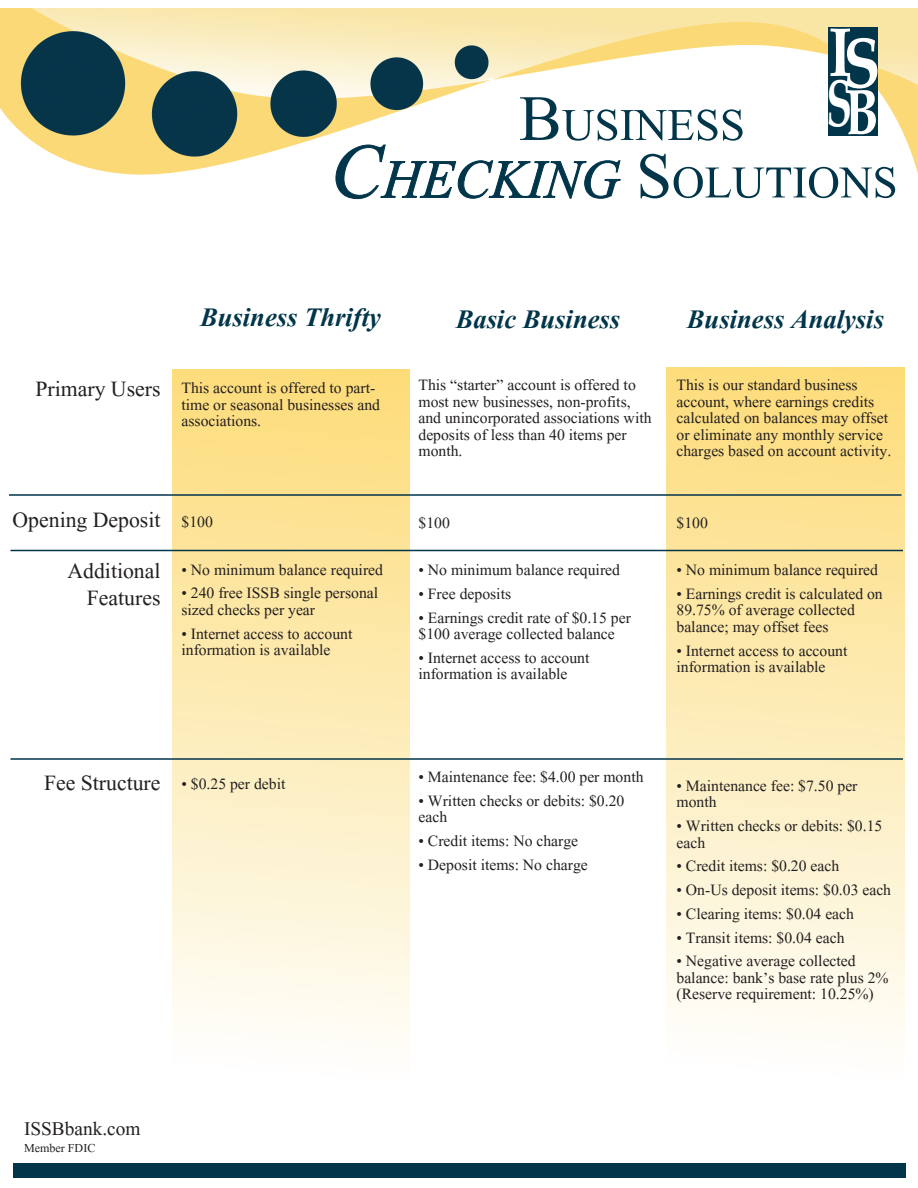
<style>
.page{position:relative;width:918px;height:1188px;background:#fff}
.page>*{position:absolute;margin:0;border:0;box-sizing:border-box;transform-origin:0 0}
.t1{font:700 69.45px "Book Antiqua";color:#fff;scale:.88 1}
.t2{font:700 65.85px "Book Antiqua";color:#fff;scale:.63 1}
.t3{font:56.1px/57.4px "Aparajita";color:#00354a}
.t4{font:italic 700 33px "Aparajita";color:#00354a}
.t5{font:27px/51.9px "Aparajita";color:#231f20;text-align:right}
.t6{font:24px "Aparajita";color:#231f20}
.t7{font:19.5px/16.5px "Aparajita";color:#231f20}
.t8{font:15px "Aparajita";color:#231f20}
.s1{font-size:71.85px}
.s2{font-size:80.1px}
.s3{font-style:italic;font-size:96.15px}
.s4{font-style:italic;font-size:67.2px}
</style>
<div class="page">
<img style="left:1px;top:8px;width:917px;height:167px">
<div style="left:666px;top:368px;width:238px;height:792px;background:linear-gradient(to bottom,#fddb79,#feffff)"></div>
<div style="left:172px;top:369px;width:237px;height:792px;background:linear-gradient(to bottom,#fcdb78,#fff)"></div>
<svg style="left:335px;top:144px;width:286px;height:55px"></svg>
<hr style="left:9px;top:494px;width:893px;height:2px;background:#00354a">
<hr style="left:10px;top:550px;width:893px;height:1px;background:#00354a">
<hr style="left:10px;top:758px;width:893px;height:2px;background:#00354a">
<div style="left:14px;top:1163px;width:892px;height:15px;background:#00354a"></div>
<div style="left:828px;top:27px;width:50px;height:108px;background:#00354a"></div>
<h1 class="t1" style="left:828px;top:5px;width:61px">I<span class="s1">S</span></h1>
<h2 class="t2" style="left:827px;top:59px;width:85px">S<sub>B</sub></h2>
<h3 class="t3" style="left:331px;top:102px;width:568px;text-indent:188px"><span class="s2">B</span>USINESS<br><span class="s3">C</span><span class="s4">HECKING</span> <span class="s2">S</span>OLUTIONS</h3>
<h3 class="t5" style="left:36px;top:366px;width:126px">Primary Users</h3>
<h3 class="t5" style="left:13px;top:496px;width:149px">Opening Deposit<br>Additional</h3>
<h3 class="t5" style="left:87px;top:575px;width:75px">Features</h3>
<h3 class="t4" style="left:200px;top:302px;width:182px">Business Thrifty</h3>
<h3 class="t4" style="left:456px;top:304px;width:166px">Basic Business</h3>
<h3 class="t4" style="left:687px;top:304px;width:199px">Business Analysis</h3>
<p class="t7" style="left:182px;top:382px;width:200px">This account is offered to part&shy;time or seasonal businesses and associations.</p>
<p class="t7" style="left:182px;top:516px;width:33px">$100</p>
<p class="t7" style="left:182px;top:563px;width:203px">• No minimum balance required</p>
<p class="t7" style="left:182px;top:587px;width:198px">• 240 free ISSB single personal sized checks per year</p>
<p class="t7" style="left:182px;top:627px;width:172px">• Internet access to account information is available</p>
<p class="t7" style="left:419px;top:379px;width:235px">This “starter” account is offered to most new businesses, non-profits, and unincorporated associations with deposits of less than 40 items per month.</p>
<p class="t7" style="left:419px;top:516px;width:33px">$100</p>
<p class="t7" style="left:419px;top:564px;width:203px">• No minimum balance required</p>
<p class="t7" style="left:419px;top:587px;width:94px">• Free deposits</p>
<p class="t7" style="left:419px;top:611px;width:214px">• Earnings credit rate of $0.15 per $100 average collected balance</p>
<p class="t7" style="left:419px;top:651px;width:172px">• Internet access to account information is available</p>
<p class="t7" style="left:677px;top:379px;width:216px">This is our standard business account, where earnings credits calculated on balances may offset or eliminate any monthly service charges based on account activity.</p>
<p class="t7" style="left:677px;top:516px;width:33px">$100</p>
<p class="t7" style="left:677px;top:564px;width:203px">• No minimum balance required</p>
<p class="t7" style="left:677px;top:587px;width:208px">• Earnings credit is calculated on<br>89.75% of average collected balance; may offset fees</p>
<p class="t7" style="left:677px;top:644px;width:172px">• Internet access to account information is available</p>
<h3 class="t5" style="left:44px;top:760px;width:118px">Fee Structure</h3>
<p class="t7" style="left:182px;top:777px;width:105px">• $0.25 per debit</p>
<p class="t7" style="left:419px;top:771px;width:227px">• Maintenance fee: $4.00 per month</p>
<p class="t7" style="left:419px;top:794px;width:207px">• Written checks or debits: $0.20 each</p>
<p class="t7" style="left:419px;top:835px;width:161px">• Credit items: No charge</p>
<p class="t7" style="left:419px;top:858px;width:171px">• Deposit items: No charge</p>
<p class="t7" style="left:677px;top:779px;width:183px">• Maintenance fee: $7.50 per month</p>
<p class="t7" style="left:677px;top:820px;width:207px">• Written checks or debits: $0.15 each</p>
<p class="t7" style="left:677px;top:860px;width:164px">• Credit items: $0.20 each</p>
<p class="t7" style="left:677px;top:884px;width:216px">• On-Us deposit items: $0.03 each</p>
<p class="t7" style="left:677px;top:907px;width:179px">• Clearing items: $0.04 each</p>
<p class="t7" style="left:677px;top:931px;width:170px">• Transit items: $0.04 each</p>
<p class="t7" style="left:677px;top:955px;width:214px">• Negative average collected balance: bank’s base rate plus 2% (Reserve requirement: 10.25%)</p>
<p class="t6" style="left:24px;top:1117px;width:118px">ISSBbank.com</p>
<p class="t8" style="left:24px;top:1140px;width:73px">Member FDIC</p>
</div>
